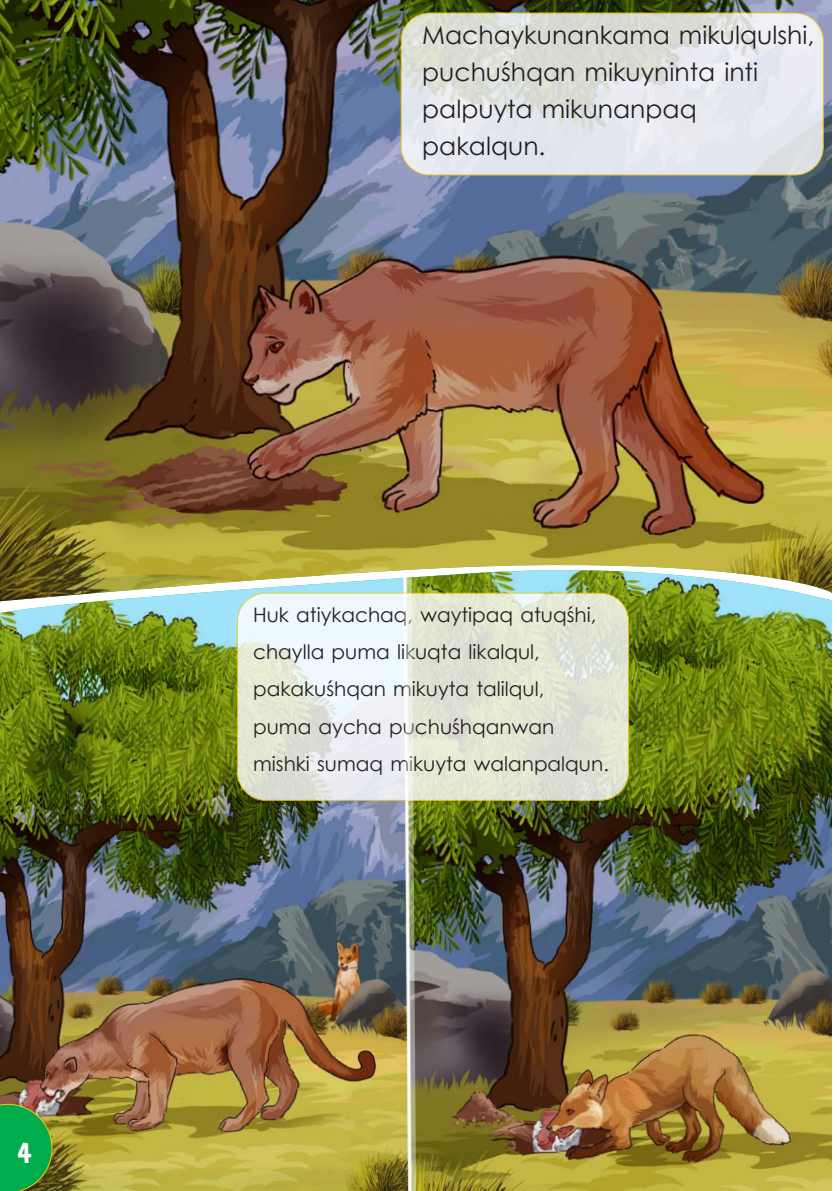
<style>
.page{position:relative;width:837px;height:1191px;background:#fff}
.page>*{position:absolute;margin:0;border:0;box-sizing:border-box;transform-origin:0 0}
.t1{font:30px "Glitter Candy";color:#fff}
._30P_relatos{font:25px/37px "Century Gothic";color:#231f20}
._30P_relatos-2{font:20px "Century Gothic";color:#231f20}
</style>
<div class="page">
<img style="left:0;top:613px;width:831px;height:578px">
<img style="left:0;top:602px;width:831px;height:11px">
<svg style="left:0;top:1103px;width:52px;height:88px;background:#1da249"></svg>
<svg style="left:237px;top:593px;width:391px;height:207px;background:#e3e8dd"></svg>
<img style="left:0;top:0;width:831px;height:601px">
<svg style="left:401px;top:13px;width:422px;height:162px;background:#e1e4e5"></svg>
<div style="left:400px;top:12px;width:423px;height:163px;border:1px solid #feca0a;border-radius:28px"></div>
<img style="left:403px;top:576px;width:14px;height:615px">
<h1 class="t1" style="left:18px;top:1134px;width:16px">4</h1>
<p class="_30P_relatos" style="left:422px;top:16px;width:393px">Machaykunankama mikulqulshi,</p>
<p class="_30P_relatos" style="left:422px;top:53px;width:337px">puchuśhqan mikuyninta inti</p>
<p class="_30P_relatos" style="left:422px;top:90px;width:276px">palpuyta mikunanpaq pakalqun.</p>
<p class="_30P_relatos-2" style="left:253px;top:601px;width:344px">Huk atiykachaq, waytipaq atuqśhi,</p>
<p class="_30P_relatos-2" style="left:253px;top:638px;width:288px">chaylla puma likuqta likalqul,</p>
<p class="_30P_relatos-2" style="left:253px;top:675px;width:292px">pakakuśhqan mikuyta talilqul,</p>
<p class="_30P_relatos-2" style="left:253px;top:712px;width:302px">puma aycha puchuśhqanwan</p>
<p class="_30P_relatos-2" style="left:253px;top:749px;width:357px">mishki sumaq mikuyta walanpalqun.</p>
</div>
